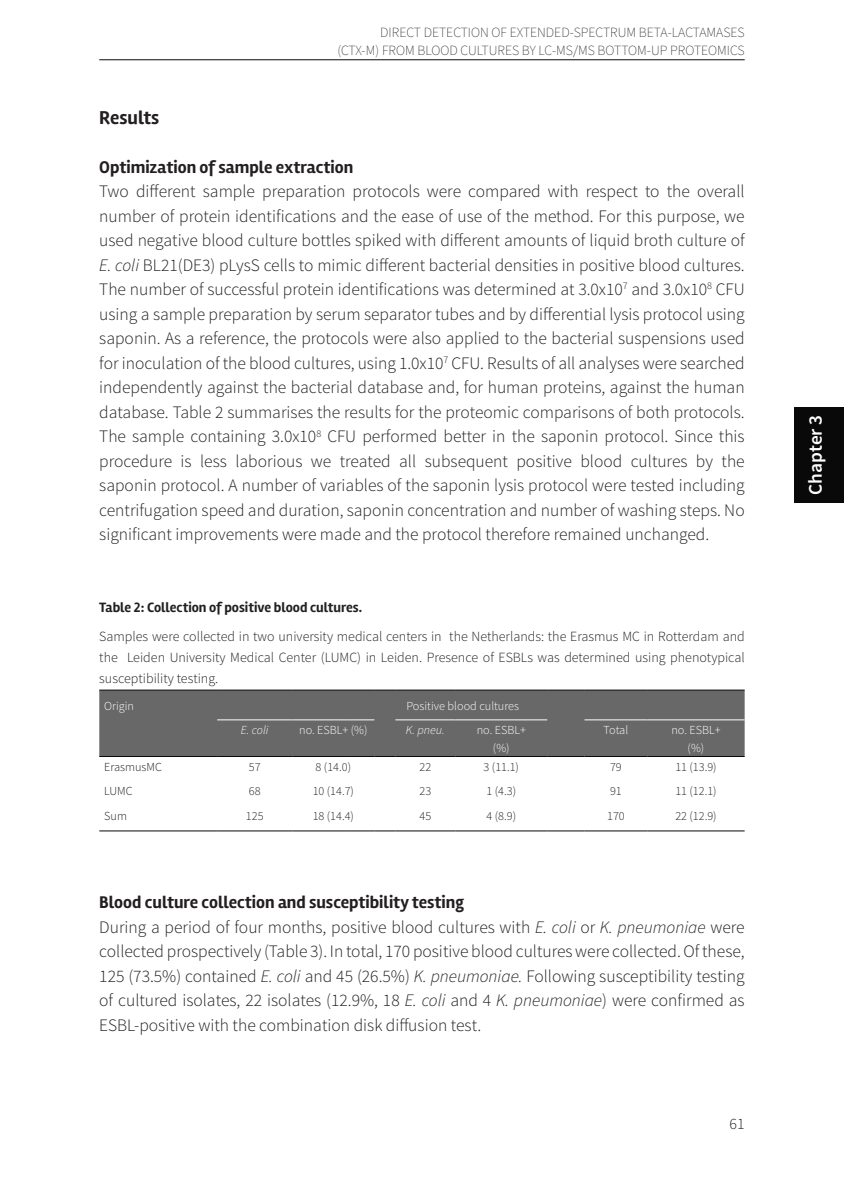
<style>
.page{position:relative;width:844px;height:1191px;background:#fff}
.page>*{position:absolute;margin:0;border:0;box-sizing:border-box;transform-origin:0 0}
.t1{font:600 19.25px "Source Sans Pro";color:#fff}
.t2{font:700 19.25px "Rambla";color:#231f20}
.t3{font:300 17.5px/24.5px "Source Sans Pro";color:#231f20;text-align:justify}
.t4{font:700 17.5px "Rambla";color:#231f20}
.t5{font:300 15.75px "Source Sans Pro";color:#231f20}
.t6{font:300 14px/21px "Source Sans Pro";color:#231f20;text-align:justify}
.t7{font:200 14px/17.5px "Source Sans Pro";color:#231f20;text-align:right}
.t8{font:700 14px "Rambla";color:#231f20}
.t9{font:300 12.25px "Source Sans Pro";color:#231f20}
.t10{font:300 12.25px/17.5px "Source Sans Pro";color:#fff;text-align:center}
.t11{font:italic 300 12.25px "Source Sans Pro";color:#fff}
.s1{font-style:italic}
</style>
<div class="page">
<div style="left:794px;top:407px;width:49px;height:96px;background:#090909"></div>
<hr style="left:99px;top:59px;width:645px;height:1px;background:#090909">
<div style="left:99px;top:690px;width:645px;height:66px;background:#686868"></div>
<hr style="left:99px;top:689px;width:118px;height:1px;background:#090909">
<hr style="left:217px;top:689px;width:75px;height:1px;background:#090909">
<hr style="left:292px;top:689px;width:56px;height:1px;background:#090909">
<svg style="left:348px;top:689px;width:47px;height:1px"></svg>
<hr style="left:395px;top:689px;width:60px;height:1px;background:#090909">
<hr style="left:455px;top:689px;width:92px;height:1px;background:#090909">
<hr style="left:547px;top:689px;width:37px;height:1px;background:#090909">
<hr style="left:584px;top:689px;width:63px;height:1px;background:#090909">
<hr style="left:647px;top:689px;width:97px;height:1px;background:#090909">
<hr style="left:99px;top:756px;width:118px;height:1px;background:#090909">
<hr style="left:217px;top:756px;width:75px;height:1px;background:#090909">
<hr style="left:292px;top:756px;width:56px;height:1px;background:#090909">
<svg style="left:348px;top:756px;width:47px;height:1px"></svg>
<hr style="left:395px;top:756px;width:60px;height:1px;background:#090909">
<hr style="left:455px;top:756px;width:92px;height:1px;background:#090909">
<hr style="left:547px;top:756px;width:37px;height:1px;background:#090909">
<hr style="left:584px;top:756px;width:63px;height:1px;background:#090909">
<hr style="left:647px;top:756px;width:97px;height:1px;background:#090909">
<hr style="left:99px;top:830px;width:118px;height:1px;background:#090909">
<hr style="left:217px;top:830px;width:75px;height:1px;background:#090909">
<hr style="left:292px;top:830px;width:56px;height:1px;background:#090909">
<svg style="left:348px;top:830px;width:47px;height:1px"></svg>
<hr style="left:395px;top:830px;width:60px;height:1px;background:#090909">
<hr style="left:455px;top:830px;width:92px;height:1px;background:#090909">
<hr style="left:547px;top:830px;width:37px;height:1px;background:#090909">
<hr style="left:584px;top:830px;width:63px;height:1px;background:#090909">
<hr style="left:647px;top:830px;width:97px;height:1px;background:#090909">
<hr style="left:217px;top:719px;width:75px;height:1px;background:#fff">
<hr style="left:292px;top:719px;width:56px;height:1px;background:#fff">
<svg style="left:348px;top:719px;width:26px;height:1px"></svg>
<hr style="left:395px;top:719px;width:60px;height:1px;background:#fff">
<hr style="left:455px;top:719px;width:92px;height:1px;background:#fff">
<hr style="left:584px;top:719px;width:63px;height:1px;background:#fff">
<hr style="left:647px;top:719px;width:97px;height:1px;background:#fff">
<p class="t7" style="left:337px;top:24px;width:409px">DIRECT DETECTION OF EXTENDED-SPECTRUM BETA-LACTAMASES (CTX-M) FROM BLOOD CULTURES BY LC-MS/MS BOTTOM-UP PROTEOMICS</p>
<p class="t2" style="left:99px;top:106px;width:62px">Results</p>
<p class="t4" style="left:99px;top:157px;width:255px">Optimization of sample extraction</p>
<p class="t3" style="left:99px;top:179px;width:646px">Two different sample preparation protocols were compared with respect to the overall number of protein identifications and the ease of use of the method. For this purpose, we used negative blood culture bottles spiked with different amounts of liquid broth culture of <span class="s1">E. coli</span> BL21(DE3) pLysS cells to mimic different bacterial densities in positive blood cultures.<br>The number of successful protein identifications was determined at 3.0x10<sup>7</sup> and 3.0x10<sup>8</sup> CFU using a sample preparation by serum separator tubes and by differential lysis protocol using saponin. As a reference, the protocols were also applied to the bacterial suspensions used for inoculation of the blood cultures, using 1.0x10<sup>7</sup> CFU. Results of all analyses were searched independently against the bacterial database and, for human proteins, against the human database. Table 2 summarises the results for the proteomic comparisons of both protocols.<br>The sample containing 3.0x10<sup>8</sup> CFU performed better in the saponin protocol. Since this procedure is less laborious we treated all subsequent positive blood cultures by the saponin protocol. A number of variables of the saponin lysis protocol were tested including centrifugation speed and duration, saponin concentration and number of washing steps. No significant improvements were made and the protocol therefore remained unchanged.</p>
<p class="t8" style="left:99px;top:599px;width:264px">Table 2: Collection of positive blood cultures.</p>
<p class="t6" style="left:99px;top:625px;width:646px">Samples were collected in two university medical centers in the Netherlands: the Erasmus MC in Rotterdam and the Leiden University Medical Center (LUMC) in Leiden. Presence of ESBLs was determined using phenotypical susceptibility testing.</p>
<p class="t10" style="left:104px;top:697px;width:31px">Origin</p>
<p class="t10" style="left:406px;top:697px;width:114px">Positive blood cultures</p>
<p class="t11" style="left:241px;top:722px;width:29px">E. coli</p>
<p class="t10" style="left:299px;top:721px;width:70px">no. ESBL+ (%)</p>
<p class="t11" style="left:406px;top:722px;width:40px">K. pneu.</p>
<p class="t10" style="left:476px;top:721px;width:51px">no. ESBL+ (%)</p>
<p class="t10" style="left:603px;top:721px;width:26px">Total</p>
<p class="t10" style="left:671px;top:721px;width:51px">no. ESBL+ (%)</p>
<p class="t9" style="left:104px;top:759px;width:59px">ErasmusMC</p>
<p class="t9" style="left:249px;top:759px;width:13px">57</p>
<p class="t9" style="left:315px;top:759px;width:37px">8 (14.0)</p>
<p class="t9" style="left:419px;top:759px;width:13px">22</p>
<p class="t9" style="left:483px;top:759px;width:37px">3 (11.1)</p>
<p class="t9" style="left:610px;top:759px;width:13px">79</p>
<p class="t9" style="left:675px;top:759px;width:43px">11 (13.9)</p>
<p class="t9" style="left:104px;top:784px;width:30px">LUMC</p>
<p class="t9" style="left:249px;top:784px;width:13px">68</p>
<p class="t9" style="left:312px;top:784px;width:43px">10 (14.7)</p>
<p class="t9" style="left:419px;top:784px;width:13px">23</p>
<p class="t9" style="left:486px;top:784px;width:31px">1 (4.3)</p>
<p class="t9" style="left:610px;top:784px;width:13px">91</p>
<p class="t9" style="left:675px;top:784px;width:43px">11 (12.1)</p>
<p class="t9" style="left:104px;top:808px;width:24px">Sum</p>
<p class="t9" style="left:246px;top:808px;width:19px">125</p>
<p class="t9" style="left:312px;top:808px;width:43px">18 (14.4)</p>
<p class="t9" style="left:419px;top:808px;width:13px">45</p>
<p class="t9" style="left:486px;top:808px;width:31px">4 (8.9)</p>
<p class="t9" style="left:607px;top:808px;width:19px">170</p>
<p class="t9" style="left:675px;top:808px;width:43px">22 (12.9)</p>
<p class="t4" style="left:99px;top:892px;width:366px">Blood culture collection and susceptibility testing</p>
<p class="t3" style="left:99px;top:914px;width:646px">During a period of four months, positive blood cultures with <span class="s1">E. coli</span> or <span class="s1">K. pneumoniae</span> were collected prospectively (Table 3). In total, 170 positive blood cultures were collected. Of these, 125 (73.5%) contained <span class="s1">E. coli</span> and 45 (26.5%) <span class="s1">K. pneumoniae.</span> Following susceptibility testing of cultured isolates, 22 isolates (12.9%, 18 <span class="s1">E. coli</span> and 4 <span class="s1">K. pneumoniae</span>) were confirmed as ESBL-positive with the combination disk diffusion test.</p>
<p class="t5" style="left:729px;top:1113px;width:17px">61</p>
<p class="t1" style="left:803px;top:495px;width:82px;rotate:-90deg">Chapter 3</p>
</div>
